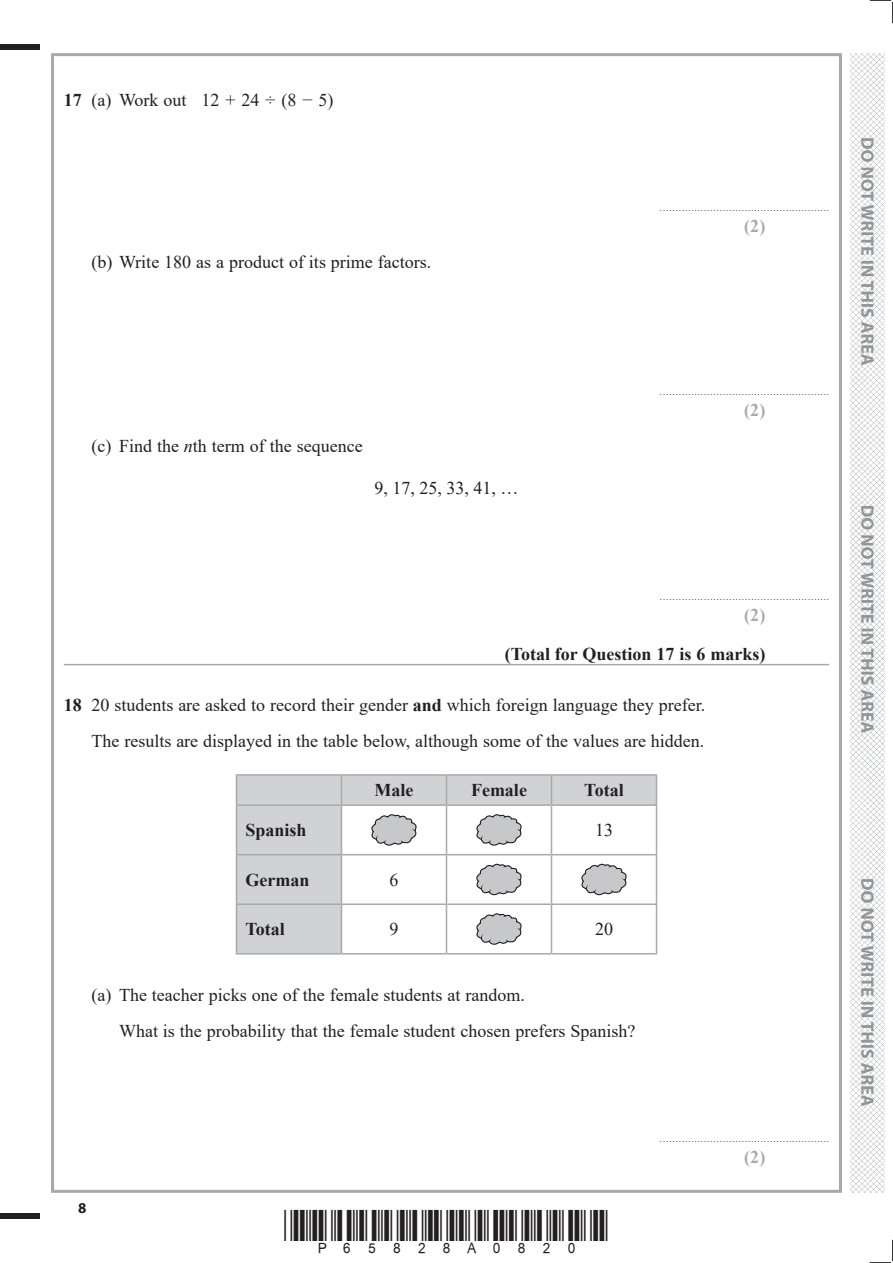
<style>
.page{position:relative;width:893px;height:1263px;background:#fff}
.page>*{position:absolute;margin:0;border:0;box-sizing:border-box;transform-origin:0 0}
.t1{font:18px/36px "Times New Roman";color:#231f20;text-align:right}
.t2{font:700 18px "Times New Roman";color:#231f20}
.t3{font:700 18px "Times New Roman";color:#a8a9ad}
.t4{font:700 15px "Myriad Pro";color:#231f20}
.t5{font:9px "Times New Roman";color:#231f20}
.s1{font-weight:700}
.s2{font-style:italic}
</style>
<div class="page">
<div style="left:0;top:44px;width:40px;height:5px;background:#231f20"></div>
<div style="left:0;top:1214px;width:40px;height:5px;background:#231f20"></div>
<svg style="left:870px;top:0;width:23px;height:23px"></svg>
<svg style="left:870px;top:1240px;width:23px;height:23px"></svg>
<img style="left:850px;top:53px;width:34px;height:1140px">
<svg style="left:861px;top:138px;width:13px;height:968px"></svg>
<hr style="left:64px;top:664px;width:765px;height:1px;background:#a8a9ad">
<hr style="left:236px;top:774px;width:105px;height:2px;background:#a8a9ad">
<hr style="left:341px;top:774px;width:105px;height:2px;background:#a8a9ad">
<hr style="left:446px;top:774px;width:105px;height:2px;background:#a8a9ad">
<hr style="left:551px;top:774px;width:106px;height:2px;background:#a8a9ad">
<svg style="left:236px;top:775px;width:421px;height:179px"></svg>
<p class="t1" style="left:64px;top:81px;width:271px"><span class="s1">17</span> (a) Work out 12 + 24 ÷ (8 − 5)</p>
<p class="t1" style="left:91px;top:244px;width:341px">(b) Write 180 as a product of its prime factors.</p>
<p class="t1" style="left:91px;top:427px;width:273px">(c) Find the <span class="s2">n</span>th term of the sequence</p>
<p class="t1" style="left:374px;top:470px;width:145px">9, 17, 25, 33, 41, …</p>
<p class="t5" style="left:660px;top:202px;width:171px">......................................................</p>
<p class="t3" style="left:744px;top:213px;width:23px">(2)</p>
<p class="t5" style="left:660px;top:385px;width:171px">......................................................</p>
<p class="t3" style="left:744px;top:397px;width:23px">(2)</p>
<p class="t5" style="left:660px;top:590px;width:171px">......................................................</p>
<p class="t3" style="left:744px;top:602px;width:23px">(2)</p>
<p class="t2" style="left:505px;top:641px;width:262px">(Total for Question 17 is 6 marks)</p>
<p class="t1" style="left:64px;top:686px;width:643px"><span class="s1">18</span> 20 students are asked to record their gender <span class="s1">and</span> which foreign language they prefer.<br>The results are displayed in the table below, although some of the values are hidden.</p>
<p class="t2" style="left:374px;top:777px;width:40px">Male</p>
<p class="t2" style="left:471px;top:777px;width:57px">Female</p>
<p class="t2" style="left:584px;top:777px;width:41px">Total</p>
<p class="t2" style="left:245px;top:817px;width:63px">Spanish</p>
<p class="t1" style="left:595px;top:811px;width:19px">13</p>
<p class="t2" style="left:245px;top:866px;width:65px">German</p>
<p class="t1" style="left:389px;top:861px;width:10px">6</p>
<p class="t2" style="left:245px;top:916px;width:41px">Total</p>
<p class="t1" style="left:389px;top:911px;width:10px">9</p>
<p class="t1" style="left:595px;top:911px;width:19px">20</p>
<p class="t1" style="left:119px;top:976px;width:518px;text-align:left;text-indent:-28px">(a) The teacher picks one of the female students at random.<br>What is the probability that the female student chosen prefers Spanish?</p>
<p class="t4" style="left:78px;top:1198px;width:10px">8</p>
<p class="t5" style="left:660px;top:1133px;width:171px">......................................................</p>
<p class="t3" style="left:744px;top:1144px;width:23px">(2)</p>
</div>
